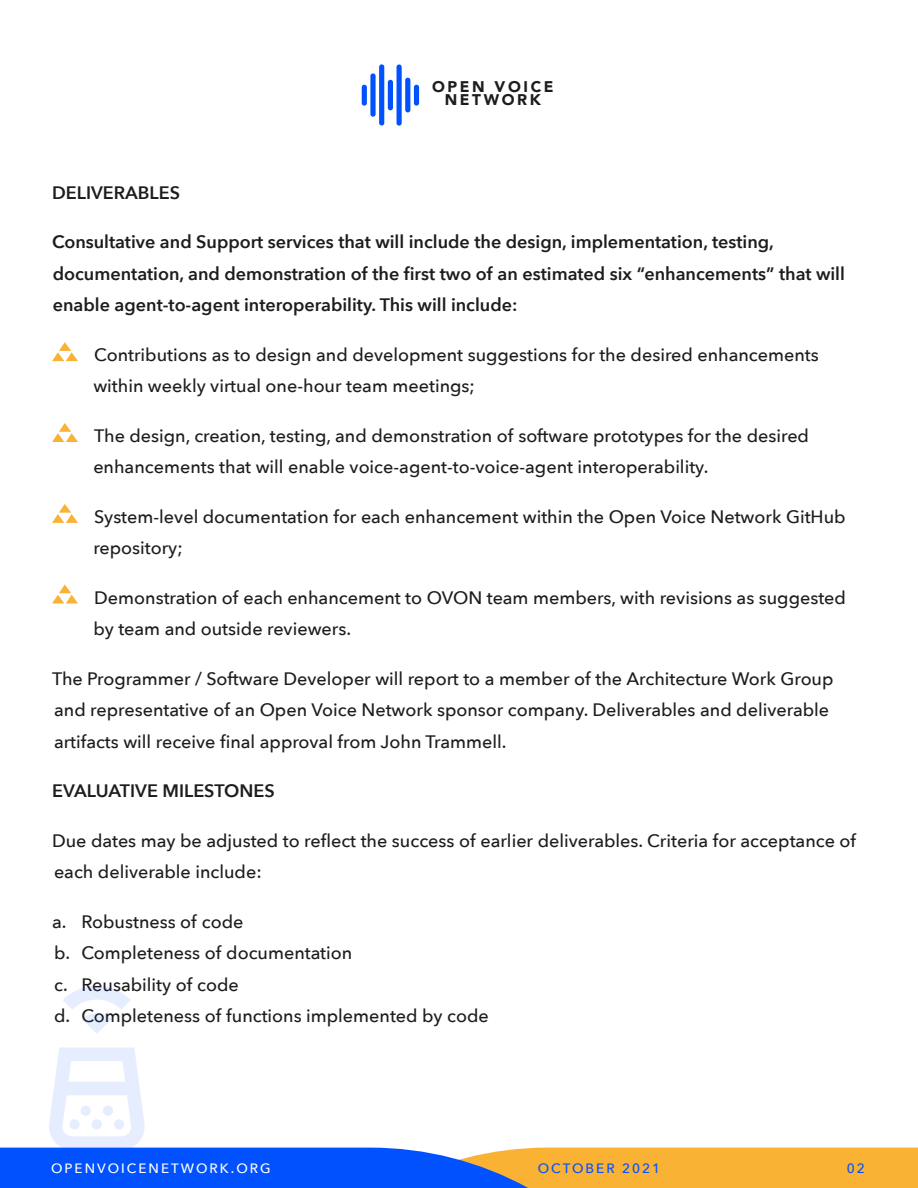
<style>
.page{position:relative;width:918px;height:1188px;background:#fff}
.page>*{position:absolute;margin:0;border:0;box-sizing:border-box;transform-origin:0 0}
.t1{font:500 18px/31.5px "Avenir Next";color:#1d1d1b}
.t2{font:600 18px/31.5px "Avenir Next";color:#1d1d1b}
.t3{font:900 15.45px/13.4px "Avenir";letter-spacing:.17em;color:#1d1d1b;text-align:center}
.t4{font:500 13.5px "Avenir Next";letter-spacing:.15em;color:#fff}
.t5{font:500 13.5px "Avenir Next";letter-spacing:.15em;color:#0151ff}
</style>
<div class="page">
<div style="left:379px;top:64px;width:5px;height:62px;background:#0151ff;border-radius:3px"></div>
<div style="left:370px;top:73px;width:6px;height:44px;background:#0151ff;border-radius:3px"></div>
<div style="left:388px;top:80px;width:5px;height:30px;background:#0151ff;border-radius:3px"></div>
<div style="left:362px;top:85px;width:5px;height:21px;background:#0151ff;border-radius:3px"></div>
<div style="left:414px;top:85px;width:5px;height:21px;background:#0151ff;border-radius:3px"></div>
<div style="left:397px;top:64px;width:5px;height:62px;background:#0151ff;border-radius:3px"></div>
<div style="left:405px;top:78px;width:5px;height:34px;background:#0151ff;border-radius:3px"></div>
<svg style="left:52px;top:342px;width:26px;height:19px"></svg>
<svg style="left:52px;top:423px;width:26px;height:19px"></svg>
<svg style="left:52px;top:504px;width:26px;height:19px"></svg>
<svg style="left:52px;top:585px;width:26px;height:18px"></svg>
<svg style="left:63px;top:986px;width:68px;height:48px"></svg>
<svg style="left:0;top:1047px;width:918px;height:141px"></svg>
<div style="left:114px;top:1119px;width:10px;height:11px;background:#e6edff;border-radius:50%"></div>
<div style="left:103px;top:1106px;width:10px;height:10px;background:#e6edff;border-radius:50%"></div>
<div style="left:92px;top:1119px;width:10px;height:11px;background:#e6edff;border-radius:50%"></div>
<div style="left:81px;top:1106px;width:10px;height:10px;background:#e6edff;border-radius:50%"></div>
<div style="left:69px;top:1119px;width:11px;height:11px;background:#e6edff;border-radius:50%"></div>
<p class="t3" style="left:432px;top:79px;width:123px">OPEN VOICE<br>NETWORK</p>
<p class="t2" style="left:52px;top:176px;width:129px">DELIVERABLES</p>
<p class="t2" style="left:52px;top:226px;width:794px">Consultative and Support services that will include the design, implementation, testing, documentation, and demonstration of the first two of an estimated six “enhancements” that will enable agent-to-agent interoperability. This will include:</p>
<p class="t1" style="left:93px;top:338px;width:727px">Contributions as to design and development suggestions for the desired enhancements within weekly virtual one-hour team meetings;</p>
<p class="t1" style="left:93px;top:419px;width:717px">The design, creation, testing, and demonstration of software prototypes for the desired enhancements that will enable voice-agent-to-voice-agent interoperability.</p>
<p class="t1" style="left:93px;top:500px;width:754px">System-level documentation for each enhancement within the Open Voice Network GitHub repository;</p>
<p class="t1" style="left:93px;top:581px;width:754px">Demonstration of each enhancement to OVON team members, with revisions as suggested by team and outside reviewers.</p>
<p class="t1" style="left:52px;top:662px;width:783px">The Programmer / Software Developer will report to a member of the Architecture Work Group and representative of an Open Voice Network sponsor company. Deliverables and deliverable artifacts will receive final approval from John Trammell.</p>
<p class="t2" style="left:52px;top:775px;width:224px">EVALUATIVE MILESTONES</p>
<p class="t1" style="left:52px;top:824px;width:806px">Due dates may be adjusted to reflect the success of earlier deliverables. Criteria for acceptance of each deliverable include:</p>
<p class="t1" style="left:52px;top:905px;width:438px">a. Robustness of code<br>b. Completeness of documentation<br>c. Reusability of code<br>d. Completeness of functions implemented by code</p>
<p class="t4" style="left:51px;top:1156px;width:221px">OPENVOICENETWORK.ORG</p>
<p class="t5" style="left:538px;top:1156px;width:124px">OCTOBER 2021</p>
<p class="t5" style="left:847px;top:1156px;width:20px">02</p>
</div>
